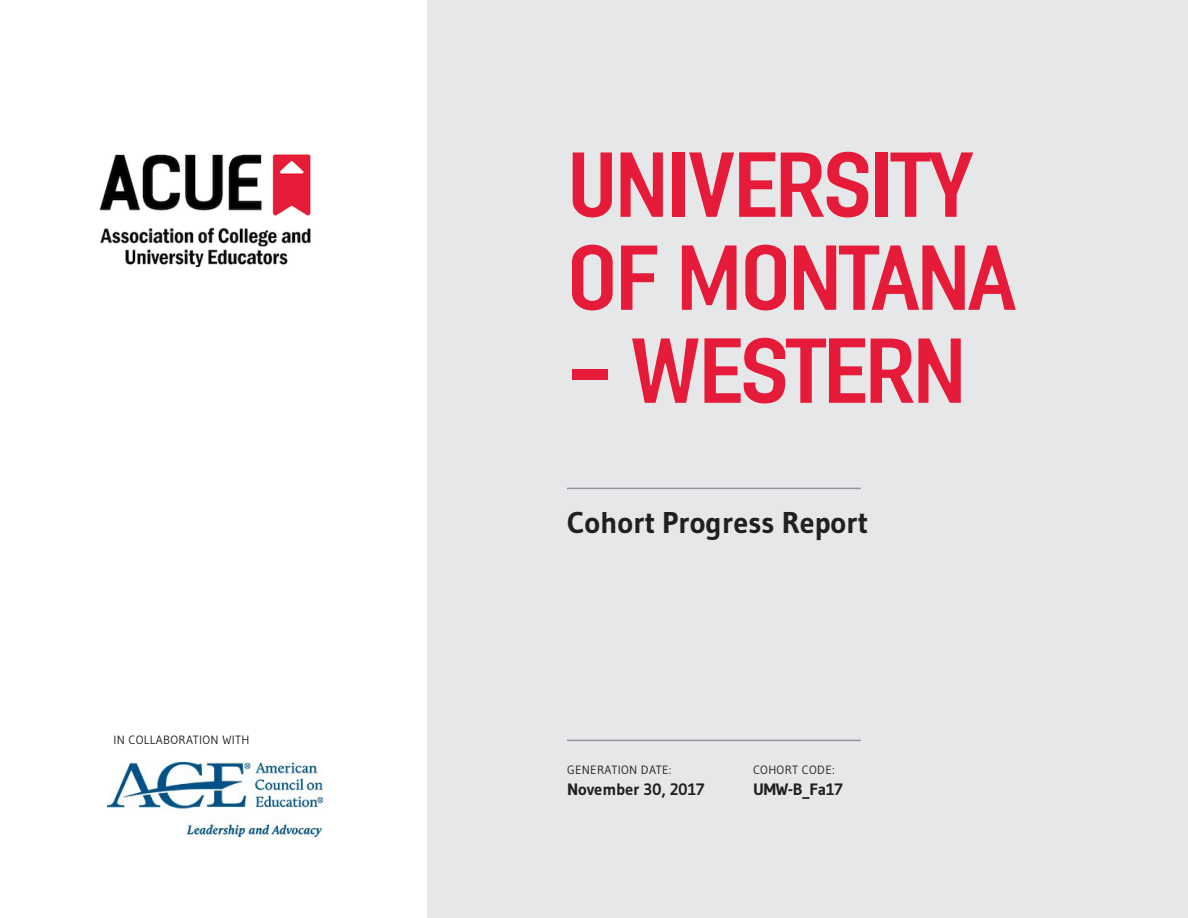
<style>
.page{position:relative;width:1188px;height:918px;background:#fff}
.page>*{position:absolute;margin:0;border:0;box-sizing:border-box;transform-origin:0 0}
.t1{font:93px/93px "Linotype Ordinar";letter-spacing:-.035em;color:#e61b39}
.t2{font:700 30px "Gudea";letter-spacing:-.005em;color:#231f20}
.t3{font:700 16.5px "Gudea";letter-spacing:-.005em;color:#231f20}
.t4{font:12px "Gudea";letter-spacing:.025em;color:#231f20}
</style>
<div class="page">
<div style="left:428px;top:0;width:760px;height:918px;background:#e6e7e9"></div>
<hr style="left:567px;top:740px;width:294px;height:1px;background:#939598">
<hr style="left:567px;top:488px;width:294px;height:1px;background:#939598">
<img style="left:108px;top:762px;width:215px;height:75px">
<img style="left:99px;top:154px;width:212px;height:113px">
<p class="t4" style="left:113px;top:732px;width:138px">IN COLLABORATION WITH</p>
<h1 class="t1" style="left:567px;top:139px;width:452px">UNIVERSITY<br>OF MONTANA</h1>
<h1 class="t1" style="left:567px;top:325px;width:402px">- WESTERN</h1>
<h2 class="t2" style="left:567px;top:504px;width:303px">Cohort Progress Report</h2>
<p class="t4" style="left:567px;top:762px;width:106px">GENERATION DATE:</p>
<h3 class="t3" style="left:567px;top:779px;width:139px">November 30, 2017</h3>
<p class="t4" style="left:753px;top:762px;width:83px">COHORT CODE:</p>
<h3 class="t3" style="left:753px;top:779px;width:91px">UMW-B_Fa17</h3>
</div>
